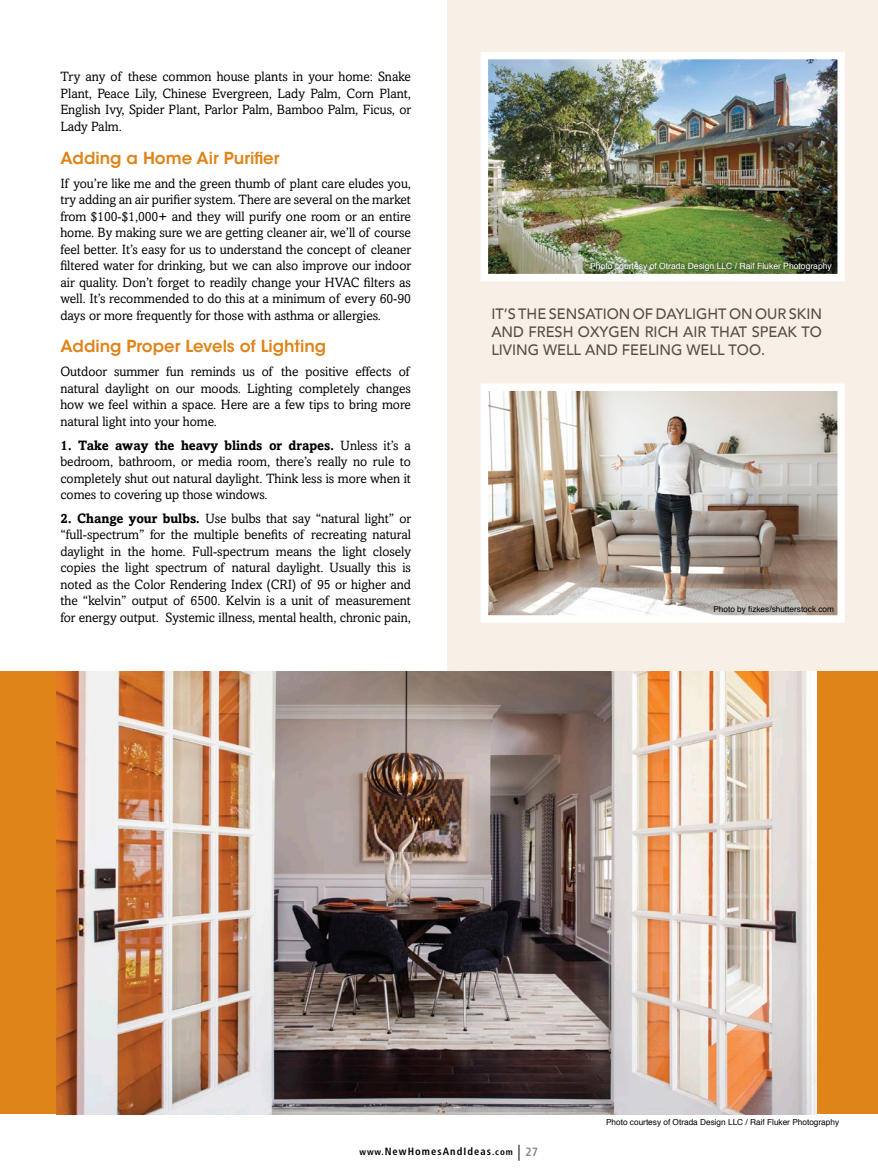
<style>
.page{position:relative;width:878px;height:1175px;background:#fff}
.page>*{position:absolute;margin:0;border:0;box-sizing:border-box;transform-origin:0 0}
.subs{font:600 16.5px "ITC Avant Garde Std";color:#df8419}
.body{font:500 15px/18px "Avenir";color:#535047;text-align:justify}
.body-2{font:13.5px/16.5px "Amasis";letter-spacing:-.005em;color:#000;text-align:justify}
.t1{font:700 condensed 10.5px "Frutiger";letter-spacing:.1em;color:#000}
.t2{font:8.55px "Helvetica";color:#fff}
.t3{font:8.25px "Helvetica";color:#000}
.s1{font-weight:700}
.s2{font-size:9px}
.s3{font-size:12px;color:#848c8b}
</style>
<div class="page">
<div style="left:447px;top:0;width:431px;height:672px;background:#f8efe6"></div>
<div style="left:0;top:671px;width:878px;height:443px;background:#df8419"></div>
<img style="left:57px;top:671px;width:759px;height:443px">
<img style="left:489px;top:61px;width:346px;height:211px">
<div style="left:480px;top:52px;width:364px;height:229px;border:8px solid #fff"></div>
<div style="left:588px;top:260px;width:246px;height:14px;background:#000;opacity:.5"></div>
<img style="left:489px;top:392px;width:346px;height:221px">
<div style="left:480px;top:383px;width:364px;height:239px;border:8px solid #fff"></div>
<svg style="left:518px;top:1144px;width:1px;height:16px"></svg>
<p class="body-2" style="left:60px;top:68px;width:352px">Try any of these common house plants in your home: Snake Plant, Peace Lily, Chinese Evergreen, Lady Palm, Corn Plant, English Ivy, Spider Plant, Parlor Palm, Bamboo Palm, Ficus, or Lady Palm.</p>
<p class="subs" style="left:60px;top:147px;width:220px">Adding a Home Air Purifier</p>
<p class="body-2" style="left:60px;top:175px;width:352px">If you’re like me and the green thumb of plant care eludes you, try adding an air purifier system. There are several on the market from $100-$1,000+ and they will purify one room or an entire home. By making sure we are getting cleaner air, we’ll of course feel better. It’s easy for us to understand the concept of cleaner filtered water for drinking, but we can also improve our indoor air quality. Don’t forget to readily change your HVAC filters as well. It’s recommended to do this at a minimum of every 60-90 days or more frequently for those with asthma or allergies.</p>
<p class="subs" style="left:60px;top:336px;width:267px">Adding Proper Levels of Lighting</p>
<p class="body-2" style="left:60px;top:363px;width:352px">Outdoor summer fun reminds us of the positive effects of natural daylight on our moods. Lighting completely changes how we feel within a space. Here are a few tips to bring more natural light into your home.</p>
<p class="body-2" style="left:60px;top:437px;width:352px"><span class="s1">1. Take away the heavy blinds or drapes.</span> Unless it’s a bedroom, bathroom, or media room, there’s really no rule to completely shut out natural daylight. Think less is more when it comes to covering up those windows.</p>
<p class="body-2" style="left:60px;top:510px;width:352px"><span class="s1">2. Change your bulbs.</span> Use bulbs that say “natural light” or “full-spectrum” for the multiple benefits of recreating natural daylight in the home. Full-spectrum means the light closely copies the light spectrum of natural daylight. Usually this is noted as the Color Rendering Index (CRI) of 95 or higher and the “kelvin” output of 6500. Kelvin is a unit of measurement for energy output. Systemic illness, mental health, chronic pain,</p>
<p class="t2" style="left:590px;top:260px;width:243px">Photo courtesy of Otrada Design LLC / Raif Fluker Photography</p>
<p class="body" style="left:491px;top:304px;width:332px">IT’S THE SENSATION OF DAYLIGHT ON OUR SKIN AND FRESH OXYGEN RICH AIR THAT SPEAK TO LIVING WELL AND FEELING WELL TOO.</p>
<p class="t3" style="left:713px;top:603px;width:122px">Photo by fizkes/shutterstock.com</p>
<p class="t3" style="left:606px;top:1116px;width:234px">Photo courtesy of Otrada Design LLC / Raif Fluker Photography</p>
<p class="t1" style="left:359px;top:1144px;width:180px"><span class="s2">www.</span>NewHomesAndIdeas<span class="s2">.com</span> <span class="s3">27</span></p>
</div>
